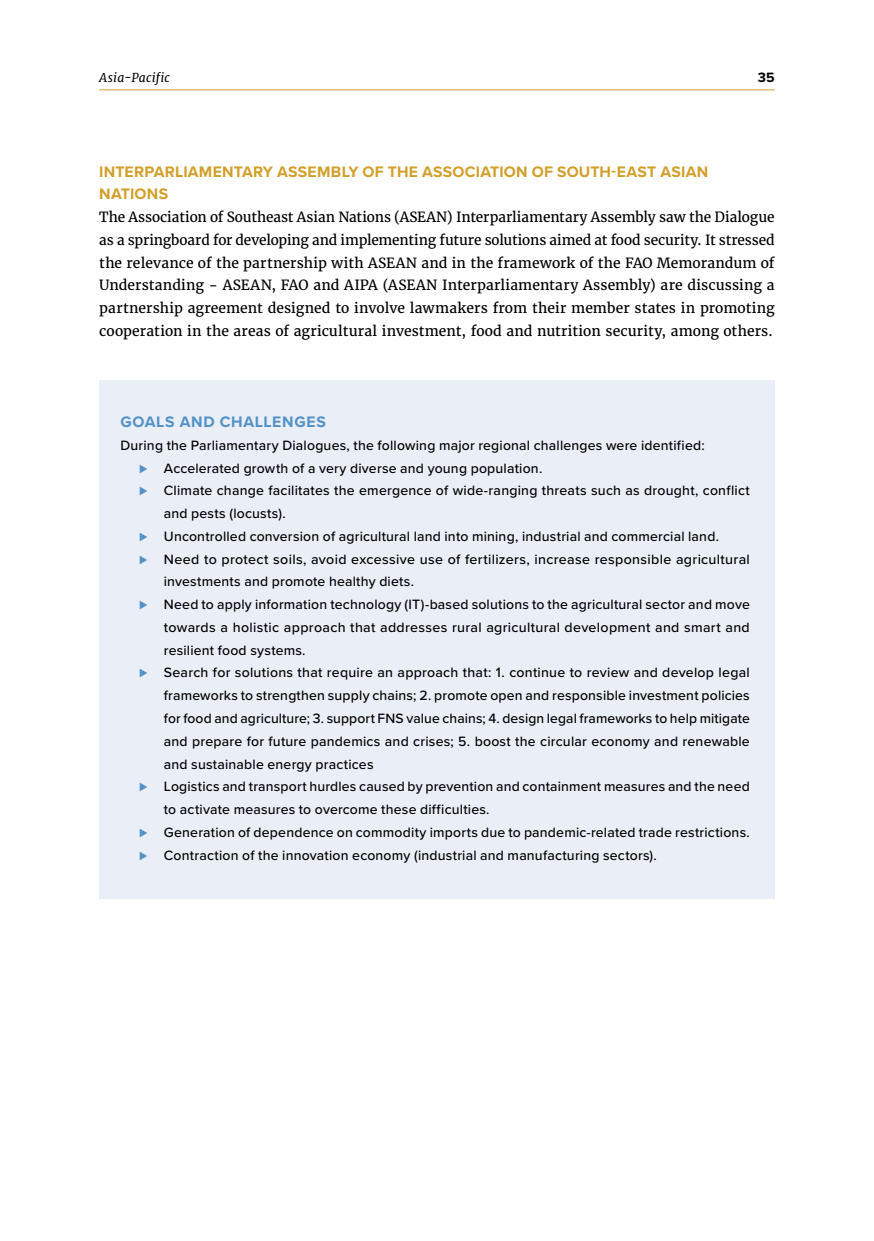
<style>
.page{position:relative;width:874px;height:1241px;background:#fff}
.page>*{position:absolute;margin:0;border:0;box-sizing:border-box;transform-origin:0 0}
.t1{font:700 15.75px/22.8px "Proxima Nova";letter-spacing:.015em;color:#d19f2a}
.t2{font:700 15.75px "Proxima Nova";letter-spacing:.045em;color:#5391c6}
.t3{font:500 14px "Proxima Nova";letter-spacing:.015em;color:#000}
.t4{font:14px/22.8px "Merriweather";letter-spacing:.005em;color:#000;text-align:justify}
.t5{font:700 14px "Proxima Nova";color:#000}
.t6{font:italic 12.25px "Merriweather";letter-spacing:.015em;color:#000}
.s1{font-family:"Proxima Nova Extrabld";font-weight:400;color:#5391c6}
</style>
<div class="page">
<hr style="left:99px;top:89px;width:675px;height:1px;background:#d19f2a">
<div style="left:99px;top:380px;width:675px;height:518px;background:#eaeef7"></div>
<p class="t6" style="left:99px;top:69px;width:72px">Asia-Pacific</p>
<p class="t5" style="left:757px;top:67px;width:18px">35</p>
<p class="t1" style="left:99px;top:160px;width:610px">INTERPARLIAMENTARY ASSEMBLY OF THE ASSOCIATION OF SOUTH-EAST ASIAN<br>NATIONS</p>
<p class="t4" style="left:99px;top:206px;width:676px">The Association of Southeast Asian Nations (ASEAN) Interparliamentary Assembly saw the Dialogue as a springboard for developing and implementing future solutions aimed at food security. It stressed the relevance of the partnership with ASEAN and in the framework of the FAO Memorandum of Understanding - ASEAN, FAO and AIPA (ASEAN Interparliamentary Assembly) are discussing a partnership agreement designed to involve lawmakers from their member states in promoting cooperation in the areas of agricultural investment, food and nutrition security, among others.</p>
<p class="t2" style="left:120px;top:410px;width:207px">GOALS AND CHALLENGES</p>
<p class="t3" style="left:120px;top:434px;width:585px">During the Parliamentary Dialogues, the following major regional challenges were identified:</p>
<p class="t3" style="left:139px;top:457px;width:404px"><span class="s1">⊲</span> Accelerated growth of a very diverse and young population.</p>
<p class="t3" style="left:139px;top:480px;width:612px"><span class="s1">⊲</span> Climate change facilitates the emergence of wide-ranging threats such as drought, conflict</p>
<p class="t3" style="left:164px;top:503px;width:123px">and pests (locusts).</p>
<p class="t3" style="left:139px;top:525px;width:581px"><span class="s1">⊲</span> Uncontrolled conversion of agricultural land into mining, industrial and commercial land.</p>
<p class="t3" style="left:139px;top:548px;width:612px"><span class="s1">⊲</span> Need to protect soils, avoid excessive use of fertilizers, increase responsible agricultural</p>
<p class="t3" style="left:164px;top:571px;width:251px">investments and promote healthy diets.</p>
<p class="t3" style="left:139px;top:594px;width:612px"><span class="s1">⊲</span> Need to apply information technology (IT)-based solutions to the agricultural sector and move</p>
<p class="t3" style="left:164px;top:616px;width:587px">towards a holistic approach that addresses rural agricultural development and smart and</p>
<p class="t3" style="left:164px;top:639px;width:143px">resilient food systems.</p>
<p class="t3" style="left:139px;top:662px;width:612px"><span class="s1">⊲</span> Search for solutions that require an approach that: 1. continue to review and develop legal</p>
<p class="t3" style="left:164px;top:685px;width:587px">frameworks to strengthen supply chains; 2. promote open and responsible investment policies</p>
<p class="t3" style="left:164px;top:707px;width:587px">for food and agriculture; 3. support FNS value chains; 4. design legal frameworks to help mitigate</p>
<p class="t3" style="left:164px;top:730px;width:587px">and prepare for future pandemics and crises; 5. boost the circular economy and renewable</p>
<p class="t3" style="left:164px;top:753px;width:211px">and sustainable energy practices</p>
<p class="t3" style="left:139px;top:776px;width:612px"><span class="s1">⊲</span> Logistics and transport hurdles caused by prevention and containment measures and the need</p>
<p class="t3" style="left:164px;top:798px;width:327px">to activate measures to overcome these difficulties.</p>
<p class="t3" style="left:139px;top:821px;width:612px"><span class="s1">⊲</span> Generation of dependence on commodity imports due to pandemic-related trade restrictions.</p>
<p class="t3" style="left:139px;top:844px;width:519px"><span class="s1">⊲</span> Contraction of the innovation economy (industrial and manufacturing sectors).</p>
</div>
